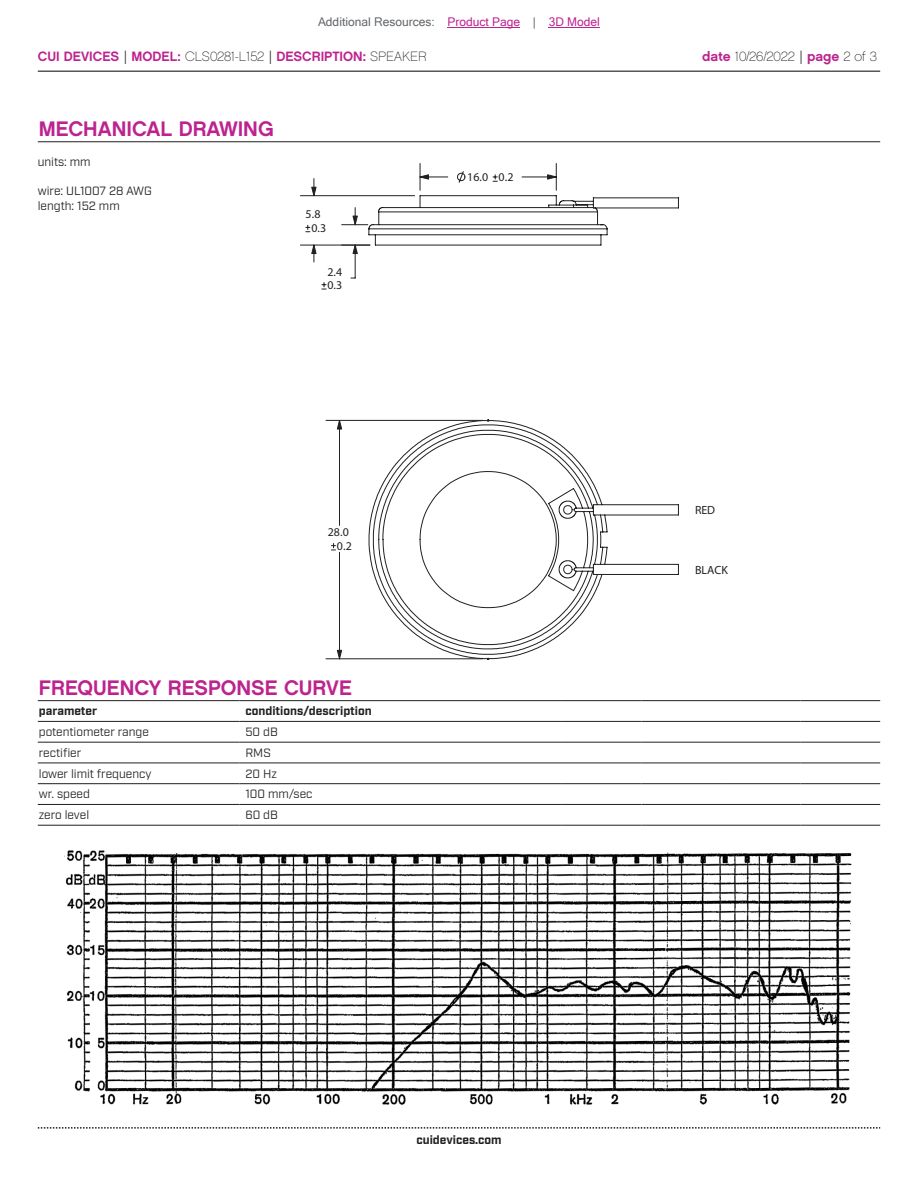
<style>
.page{position:relative;width:918px;height:1188px;background:#fff}
.page>*{position:absolute;margin:0;border:0;box-sizing:border-box;transform-origin:0 0}
.t1{font:21px "Chalet New York Nineteen Sixty";color:#bd238f}
.t2{font:13.5px "Chalet New York Nineteen Sixty";color:#bd238f}
.t3{font:13.5px "Chalet Paris Nineteen Sixty";letter-spacing:-.005em;color:#231f20}
.t4{font:12px/14.4px "Industry";color:#231f20}
.t5{font:700 12px "Industry";color:#231f20}
.t6{font:12px "Microsoft Sans Serif";color:#63676b}
.t7{font:11.85px/13.4px "Helvetica";color:#231f20;text-align:right}
.s1{color:#bd238f}
.s2{font-family:"Industry";color:#231f20}
.s3{font-family:"Chalet Paris Nineteen Sixty";color:#231f20}
.s4{font-family:"Chalet New York Nineteen Sixty";color:#bd238f}
.s5{font-family:"Industry"}
</style>
<div class="page">
<hr style="left:38px;top:71px;width:842px;height:1px;background:#231f20">
<svg style="left:38px;top:1127px;width:842px;height:2px"></svg>
<hr style="left:38px;top:141px;width:842px;height:1px;background:#231f20">
<svg style="left:368px;top:195px;width:311px;height:465px"></svg>
<svg style="left:486px;top:419px;width:4px;height:241px"></svg>
<svg style="left:331px;top:543px;width:5px;height:8px"></svg>
<hr style="left:326px;top:420px;width:157px;height:1px;background:#231f20">
<hr style="left:326px;top:658px;width:157px;height:1px;background:#231f20">
<hr style="left:339px;top:420px;width:1px;height:105px;background:#231f20">
<hr style="left:339px;top:552px;width:1px;height:107px;background:#231f20">
<svg style="left:336px;top:420px;width:7px;height:10px"></svg>
<svg style="left:336px;top:650px;width:7px;height:10px"></svg>
<svg style="left:322px;top:283px;width:4px;height:7px"></svg>
<hr style="left:355px;top:245px;width:1px;height:33px;background:#231f20">
<svg style="left:493px;top:175px;width:4px;height:7px"></svg>
<hr style="left:522px;top:177px;width:34px;height:1px;background:#231f20">
<svg style="left:547px;top:163px;width:10px;height:27px"></svg>
<svg style="left:300px;top:163px;width:166px;height:100px"></svg>
<hr style="left:38px;top:700px;width:201px;height:1px;background:#231f20">
<hr style="left:239px;top:700px;width:323px;height:1px;background:#231f20">
<hr style="left:562px;top:700px;width:79px;height:1px;background:#231f20">
<hr style="left:641px;top:700px;width:80px;height:1px;background:#231f20">
<hr style="left:721px;top:700px;width:80px;height:1px;background:#231f20">
<hr style="left:801px;top:700px;width:79px;height:1px;background:#231f20">
<hr style="left:38px;top:721px;width:201px;height:1px;background:#231f20">
<hr style="left:239px;top:721px;width:323px;height:1px;background:#231f20">
<hr style="left:562px;top:721px;width:79px;height:1px;background:#231f20">
<hr style="left:641px;top:721px;width:80px;height:1px;background:#231f20">
<hr style="left:721px;top:721px;width:80px;height:1px;background:#231f20">
<hr style="left:801px;top:721px;width:79px;height:1px;background:#231f20">
<hr style="left:38px;top:742px;width:201px;height:1px;background:#231f20">
<hr style="left:239px;top:742px;width:323px;height:1px;background:#231f20">
<hr style="left:562px;top:742px;width:79px;height:1px;background:#231f20">
<hr style="left:641px;top:742px;width:80px;height:1px;background:#231f20">
<hr style="left:721px;top:742px;width:80px;height:1px;background:#231f20">
<hr style="left:801px;top:742px;width:79px;height:1px;background:#231f20">
<hr style="left:38px;top:763px;width:201px;height:1px;background:#231f20">
<hr style="left:239px;top:763px;width:323px;height:1px;background:#231f20">
<hr style="left:562px;top:763px;width:79px;height:1px;background:#231f20">
<hr style="left:641px;top:763px;width:80px;height:1px;background:#231f20">
<hr style="left:721px;top:763px;width:80px;height:1px;background:#231f20">
<hr style="left:801px;top:763px;width:79px;height:1px;background:#231f20">
<hr style="left:38px;top:783px;width:201px;height:1px;background:#231f20">
<hr style="left:239px;top:783px;width:323px;height:1px;background:#231f20">
<hr style="left:562px;top:783px;width:79px;height:1px;background:#231f20">
<hr style="left:641px;top:783px;width:80px;height:1px;background:#231f20">
<hr style="left:721px;top:783px;width:80px;height:1px;background:#231f20">
<hr style="left:801px;top:783px;width:79px;height:1px;background:#231f20">
<hr style="left:38px;top:804px;width:201px;height:1px;background:#231f20">
<hr style="left:239px;top:804px;width:323px;height:1px;background:#231f20">
<hr style="left:562px;top:804px;width:79px;height:1px;background:#231f20">
<hr style="left:641px;top:804px;width:80px;height:1px;background:#231f20">
<hr style="left:721px;top:804px;width:80px;height:1px;background:#231f20">
<hr style="left:801px;top:804px;width:79px;height:1px;background:#231f20">
<hr style="left:38px;top:825px;width:201px;height:1px;background:#231f20">
<hr style="left:239px;top:825px;width:323px;height:1px;background:#231f20">
<hr style="left:562px;top:825px;width:79px;height:1px;background:#231f20">
<hr style="left:641px;top:825px;width:80px;height:1px;background:#231f20">
<hr style="left:721px;top:825px;width:80px;height:1px;background:#231f20">
<hr style="left:801px;top:825px;width:79px;height:1px;background:#231f20">
<img style="left:65px;top:850px;width:787px;height:255px">
<hr style="left:448px;top:27px;width:72px;height:1px;background:#bd238f">
<hr style="left:549px;top:27px;width:51px;height:1px;background:#bd238f">
<p class="t6" style="left:318px;top:15px;width:283px">Additional Resources: <span class="s1">Product Page</span> | <span class="s1">3D Model</span></p>
<p class="t2" style="left:38px;top:47px;width:390px">CUI DEVICES <span class="s2">|</span> MODEL: <span class="s3">CLS0281-L152</span> <span class="s2">|</span> DESCRIPTION: <span class="s3">SPEAKER</span></p>
<p class="t3" style="left:702px;top:48px;width:176px"><span class="s4">date</span> 10/26/2022 <span class="s5">|</span> <span class="s4">page</span> 2 of 3</p>
<h1 class="t1" style="left:39px;top:115px;width:236px">MECHANICAL DRAWING</h1>
<p class="t4" style="left:38px;top:155px;width:54px">units: mm</p>
<p class="t4" style="left:38px;top:184px;width:116px">wire: UL1007 28 AWG length: 152 mm</p>
<p class="t7" style="left:306px;top:207px;width:22px;text-align:center">5.8<br>0.3</p>
<p class="t7" style="left:327px;top:265px;width:16px;text-align:left">2.4<br>0.3</p>
<p class="t7" style="left:328px;top:526px;width:26px">28.0<br>0.2</p>
<h1 class="t1" style="left:39px;top:674px;width:314px">FREQUENCY RESPONSE CURVE</h1>
<p class="t5" style="left:39px;top:704px;width:60px">parameter</p>
<p class="t5" style="left:245px;top:704px;width:128px">conditions/description</p>
<p class="t4" style="left:39px;top:725px;width:112px">potentiometer range</p>
<p class="t4" style="left:245px;top:725px;width:34px">50 dB</p>
<p class="t4" style="left:39px;top:746px;width:44px">rectifier</p>
<p class="t4" style="left:245px;top:746px;width:27px">RMS</p>
<p class="t4" style="left:39px;top:767px;width:114px">lower limit frequency</p>
<p class="t4" style="left:245px;top:767px;width:33px">20 Hz</p>
<p class="t4" style="left:39px;top:787px;width:53px">wr. speed</p>
<p class="t4" style="left:245px;top:787px;width:69px">100 mm/sec</p>
<p class="t4" style="left:39px;top:808px;width:52px">zero level</p>
<p class="t4" style="left:245px;top:808px;width:34px">60 dB</p>
<p class="t7" style="left:467px;top:170px;width:48px">16.0 0.2</p>
<p class="t5" style="left:416px;top:1132px;width:87px">cuidevices.com</p>
<p class="t7" style="left:695px;top:503px;width:22px">RED</p>
<p class="t7" style="left:695px;top:563px;width:34px">BLACK</p>
</div>
